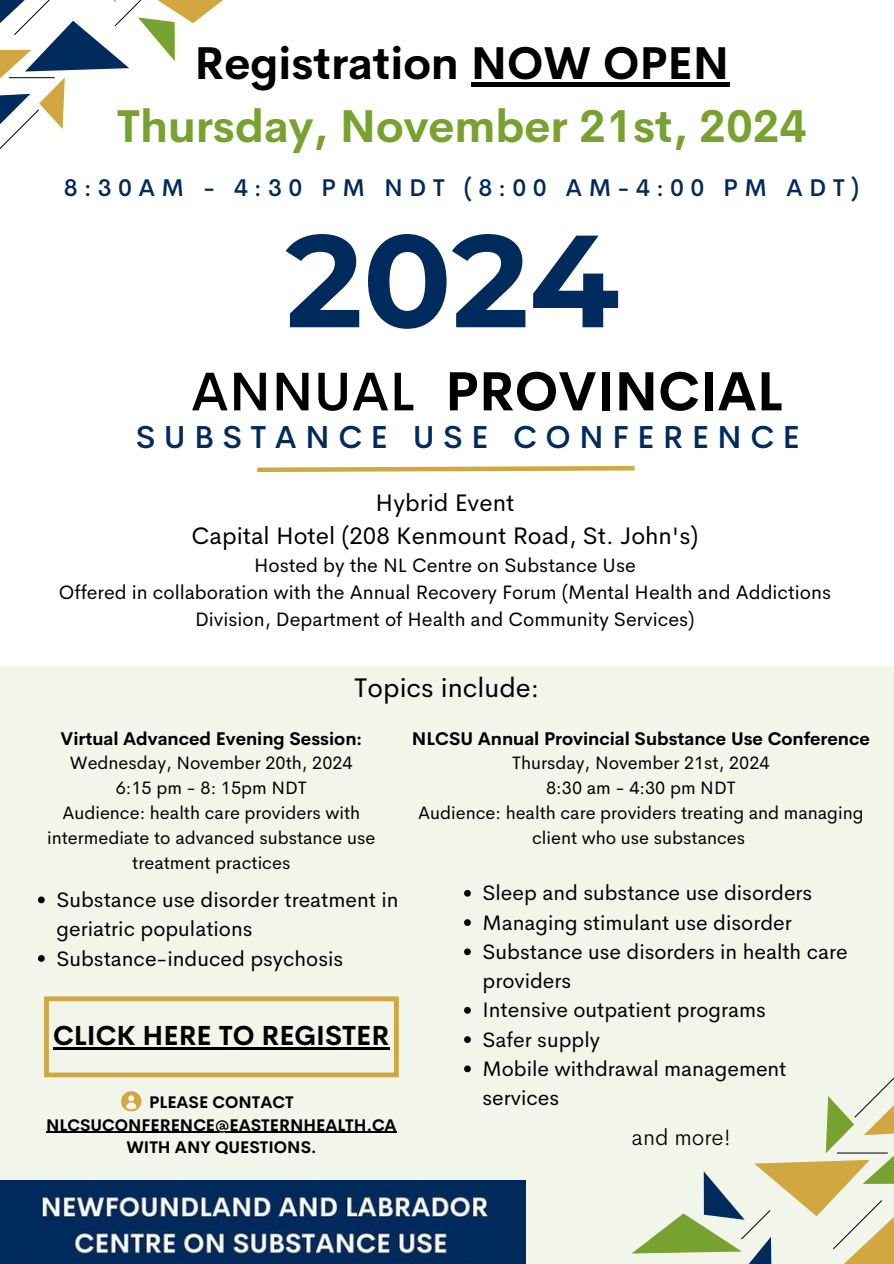
<style>
.page{position:relative;width:894px;height:1264px;background:#fff}
.page>*{position:absolute;margin:0;border:0;box-sizing:border-box;transform-origin:0 0}
.t1{font:700 130.8px "Montserrat";color:#002b5c}
.t2{font:700 54px "Cerebri Sans";color:#000}
.t3{font:500 54px "Cerebri Sans";color:#000}
.t4{font:700 45px/63px "Cerebri Sans";color:#78a22f;text-align:center}
.t5{font:500 31.5px "Cerebri Sans";letter-spacing:.265em;color:#002b5c}
.t6{font:700 27px "Cerebri Sans";color:#000}
.t7{font:27px "Cerebri Sans";color:#000}
.t8{font:24px "Cerebri Sans";color:#000}
.t9{font:500 24px "Cerebri Sans";letter-spacing:.265em;color:#002b5c}
.t10{font:300 22.5px "Cerebri Sans";color:#000}
.t11{font:21px/29.2px "Cerebri Sans";color:#000}
.t12{font:19.5px/27px "Cerebri Sans";color:#000;text-align:center}
.t13{font:18px/24.8px "Cerebri Sans";color:#000;text-align:center}
.t14{font:700 18px "Cerebri Sans";color:#000}
.t15{font:700 16.5px/22.5px "Cerebri Sans";color:#000;text-align:center}
.s1{color:#000}
</style>
<div class="page">
<svg style="left:0;top:0;width:223px;height:149px"></svg>
<hr style="left:9px;top:77px;width:46px;height:1px;background:#000">
<div style="left:0;top:666px;width:893px;height:597px;background:#f1f5ea"></div>
<svg style="left:632px;top:1078px;width:261px;height:185px"></svg>
<hr style="left:836px;top:1152px;width:51px;height:1px;background:#000">
<svg style="left:257px;top:466px;width:378px;height:6px;background:#dbbc70"></svg>
<img style="left:0;top:1180px;width:525px;height:83px">
<svg style="left:121px;top:1091px;width:20px;height:20px"></svg>
<hr style="left:46px;top:1131px;width:350px;height:1px;background:#000">
<svg style="left:44px;top:996px;width:354px;height:81px"></svg>
<div style="left:470px;top:82px;width:259px;height:5px;background:#000"></div>
<svg style="left:38px;top:896px;width:7px;height:7px"></svg>
<svg style="left:38px;top:955px;width:7px;height:6px"></svg>
<svg style="left:464px;top:889px;width:6px;height:7px"></svg>
<svg style="left:464px;top:919px;width:6px;height:6px"></svg>
<svg style="left:464px;top:948px;width:6px;height:7px"></svg>
<svg style="left:464px;top:1007px;width:6px;height:6px"></svg>
<svg style="left:464px;top:1036px;width:6px;height:6px"></svg>
<svg style="left:464px;top:1065px;width:6px;height:7px"></svg>
<hr style="left:53px;top:1047px;width:336px;height:2px;background:#000">
<p class="t4" style="left:117px;top:32px;width:691px"><span class="s1">Registration NOW OPEN<br></span>Thursday, November 21st, 2024</p>
<p class="t9" style="left:64px;top:172px;width:796px">8:30AM - 4:30 PM NDT (8:00 AM-4:00 PM ADT)</p>
<h2 class="t1" style="left:285px;top:200px;width:335px">2024</h2>
<h2 class="t3" style="left:191px;top:356px;width:225px">ANNUAL</h2>
<h1 class="t2" style="left:445px;top:356px;width:339px">PROVINCIAL</h1>
<h4 class="t5" style="left:136px;top:416px;width:665px">SUBSTANCE USE CONFERENCE</h4>
<p class="t8" style="left:375px;top:487px;width:140px">Hybrid Event</p>
<p class="t8" style="left:191px;top:519px;width:508px">Capital Hotel (208 Kenmount Road, St. John's)</p>
<h6 class="t12" style="left:254px;top:551px;width:383px">Hosted by the NL Centre on Substance Use</h6>
<p class="t12" style="left:59px;top:578px;width:773px">Offered in collaboration with the Annual Recovery Forum (Mental Health and Addictions<br>Division, Department of Health and Community Services)</p>
<p class="t7" style="left:354px;top:669px;width:186px">Topics include:</p>
<p class="t14" style="left:60px;top:726px;width:303px">Virtual Advanced Evening Session:</p>
<p class="t13" style="left:70px;top:750px;width:284px">Wednesday, November 20th, 2024</p>
<p class="t13" style="left:116px;top:775px;width:192px">6:15 pm - 8: 15pm NDT</p>
<p class="t13" style="left:47px;top:800px;width:329px">Audience: health care providers with intermediate to advanced substance use treatment practices</p>
<p class="t11" style="left:56px;top:885px;width:343px">Substance use disorder treatment in geriatric populations</p>
<p class="t11" style="left:56px;top:943px;width:288px">Substance-induced psychosis</p>
<p class="t6" style="left:53px;top:1018px;width:337px">CLICK HERE TO REGISTER</p>
<h3 class="t15" style="left:149px;top:1091px;width:146px">PLEASE CONTACT</h3>
<p class="t15" style="left:46px;top:1113px;width:352px">NLCSUCONFERENCE@EASTERNHEALTH.CA<br>WITH ANY QUESTIONS.</p>
<p class="t14" style="left:412px;top:726px;width:459px">NLCSU Annual Provincial Substance Use Conference</p>
<p class="t13" style="left:512px;top:750px;width:259px">Thursday, November 21st, 2024</p>
<h5 class="t13" style="left:546px;top:775px;width:191px">8:30 am - 4:30 pm NDT</h5>
<p class="t13" style="left:418px;top:800px;width:447px">Audience: health care providers treating and managing client who use substances</p>
<p class="t11" style="left:482px;top:878px;width:331px">Sleep and substance use disorders</p>
<p class="t11" style="left:482px;top:907px;width:310px">Managing stimulant use disorder</p>
<p class="t11" style="left:482px;top:937px;width:366px">Substance use disorders in health care providers</p>
<p class="t11" style="left:482px;top:995px;width:285px">Intensive outpatient programs</p>
<p class="t11" style="left:482px;top:1024px;width:119px">Safer supply</p>
<p class="t11" style="left:482px;top:1054px;width:305px">Mobile withdrawal management services</p>
<p class="t10" style="left:631px;top:1122px;width:101px">and more!</p>
</div>
